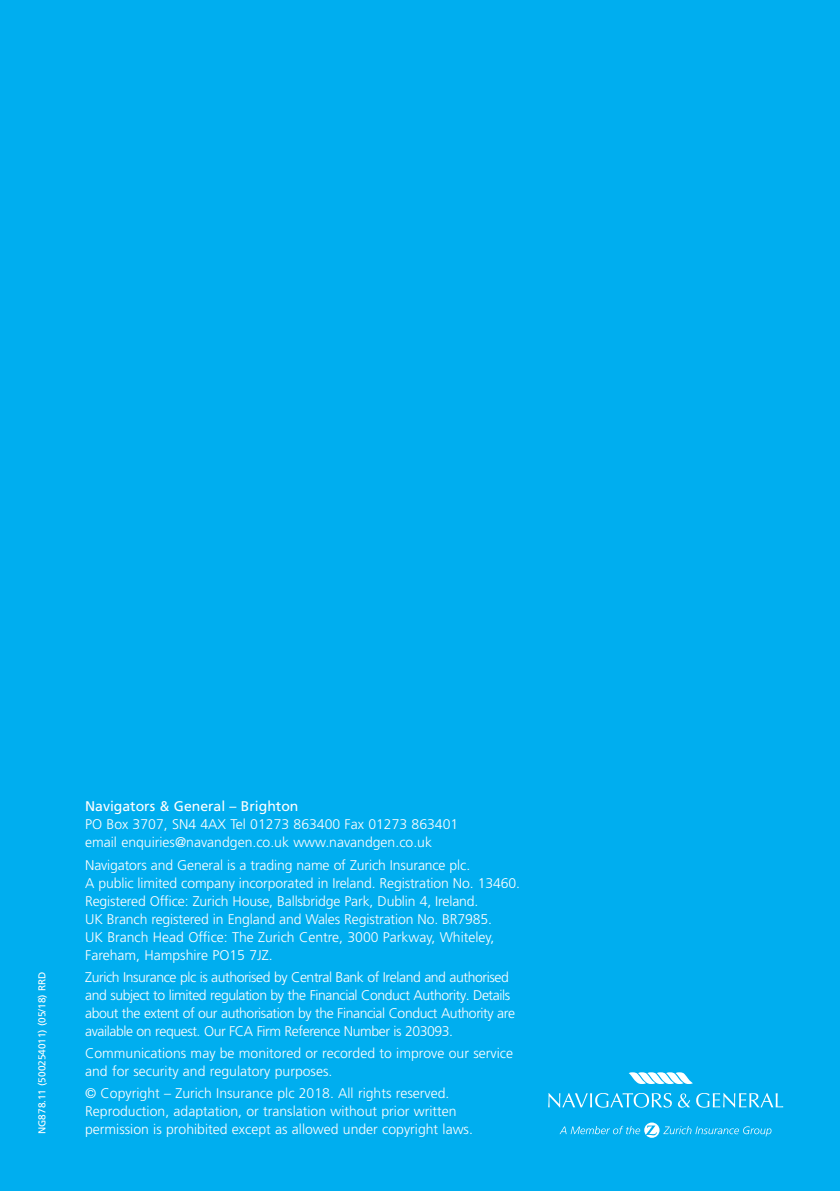
<style>
.page{position:relative;width:840px;height:1191px;background:#fff}
.page>*{position:absolute;margin:0;border:0;box-sizing:border-box;transform-origin:0 0}
.t1{font:300 14px/18px "Frutiger LT Std";letter-spacing:-.01em;color:#fff}
.t2{font:300 14px/18px "Frutiger LT Std";letter-spacing:-.03em;color:#fff}
.t3{font:14px "Frutiger LT Std";color:#fff}
.t4{font:10px "Frutiger LT Std";color:#fff}
</style>
<div class="page">
<div style="left:0;top:0;width:839px;height:1191px;background:#00aeef"></div>
<svg style="left:628px;top:1072px;width:64px;height:12px"></svg>
<svg style="left:548px;top:1093px;width:123px;height:14px"></svg>
<svg style="left:677px;top:1093px;width:12px;height:14px"></svg>
<svg style="left:696px;top:1093px;width:86px;height:14px"></svg>
<svg style="left:559px;top:1122px;width:212px;height:15px"></svg>
<p class="t4" style="left:36px;top:1134px;width:164px;rotate:-90deg">NG878.11 (500254011) (05/18) RRD</p>
<p class="t3" style="left:85px;top:798px;width:215px">Navigators &amp; General – Brighton</p>
<p class="t1" style="left:85px;top:816px;width:374px">PO Box 3707, SN4 4AX Tel 01273 863400 Fax 01273 863401 email enquiries@navandgen.co.uk www.navandgen.co.uk</p>
<p class="t1" style="left:85px;top:856px;width:436px">Navigators and General is a trading name of Zurich Insurance plc.<br>A public limited company incorporated in Ireland. Registration No. 13460.<br>Registered Office: Zurich House, Ballsbridge Park, Dublin 4, Ireland.<br>UK Branch registered in England and Wales Registration No. BR7985.<br>UK Branch Head Office: The Zurich Centre, 3000 Parkway, Whiteley, Fareham, Hampshire PO15 7JZ.</p>
<p class="t2" style="left:85px;top:968px;width:431px">Zurich Insurance plc is authorised by Central Bank of Ireland and authorised and subject to limited regulation by the Financial Conduct Authority. Details about the extent of our authorisation by the Financial Conduct Authority are available on request. Our FCA Firm Reference Number is 203093.</p>
<p class="t1" style="left:85px;top:1044px;width:429px">Communications may be monitored or recorded to improve our service and for security and regulatory purposes.</p>
<p class="t1" style="left:85px;top:1084px;width:373px">© Copyright – Zurich Insurance plc 2018. All rights reserved.<br>Reproduction, adaptation, or translation without prior written</p>
<p class="t1" style="left:85px;top:1120px;width:389px">permission is prohibited except as allowed under copyright laws.</p>
</div>
